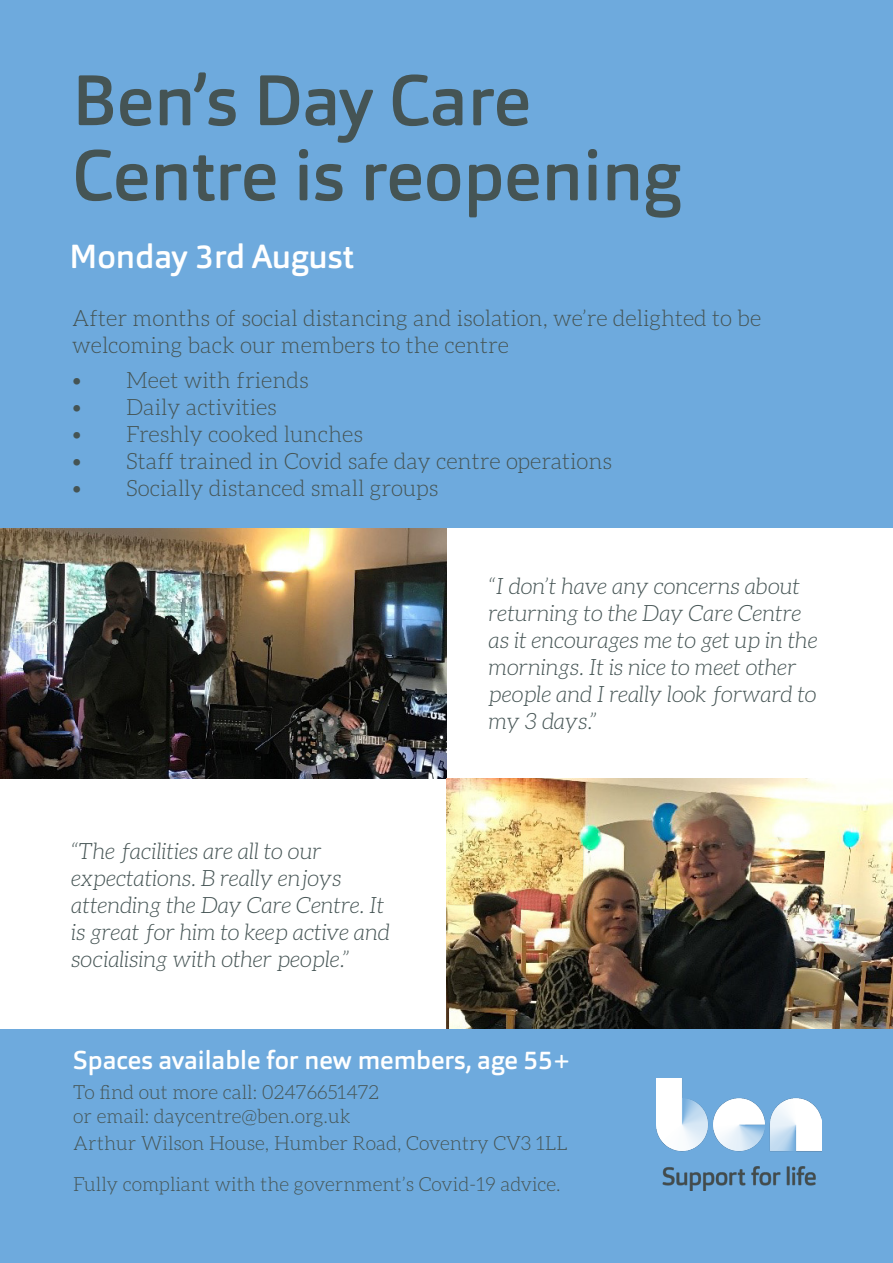
<style>
.page{position:relative;width:893px;height:1263px;background:#fff}
.page>*{position:absolute;margin:0;border:0;box-sizing:border-box;transform-origin:0 0}
.t1{font:500 70.5px/75px "Orgon";color:#455454}
.t2{font:500 33px "Orgon";color:#fff}
.t3{font:500 25.5px "Orgon";color:#fff}
.t4{font:italic 300 22.5px/27px "Aleo";color:#455454}
.t5{font:300 22.5px/27px "Aleo";color:#455454}
.t6{font:300 19.5px "Aleo";color:#455454}
</style>
<div class="page">
<img style="left:0;top:527px;width:446px;height:251px">
<img style="left:446px;top:778px;width:447px;height:251px">
<div style="left:0;top:0;width:893px;height:527px;background:#6eaadd"></div>
<div style="left:0;top:1029px;width:893px;height:234px;background:#6eaadd"></div>
<img style="left:657px;top:1078px;width:164px;height:113px">
<p class="t1" style="left:72px;top:63px;width:609px">Ben’s Day Care<br>Centre is reopening</p>
<p class="t2" style="left:70px;top:235px;width:286px">Monday 3rd August</p>
<p class="t5" style="left:72px;top:305px;width:691px">After months of social distancing and isolation, we’re delighted to be welcoming back our members to the centre</p>
<p class="t5" style="left:72px;top:366px;width:238px">• Meet with friends</p>
<p class="t5" style="left:72px;top:393px;width:206px">• Daily activities</p>
<p class="t5" style="left:72px;top:420px;width:292px">• Freshly cooked lunches</p>
<p class="t5" style="left:72px;top:447px;width:541px">• Staff trained in Covid safe day centre operations</p>
<p class="t5" style="left:72px;top:474px;width:368px">• Socially distanced small groups</p>
<p class="t4" style="left:71px;top:837px;width:320px">“The facilities are all to our expectations. B really enjoys attending the Day Care Centre. It is great for him to keep active and socialising with other people.”</p>
<p class="t4" style="left:489px;top:573px;width:330px">“I don’t have any concerns about returning to the Day Care Centre as it encourages me to get up in the mornings. It is nice to meet other people and I really look forward to my 3 days.”</p>
<p class="t3" style="left:73px;top:1044px;width:499px">Spaces available for new members, age 55+</p>
<p class="t6" style="left:73px;top:1082px;width:307px">To find out more call: 02476651472</p>
<p class="t6" style="left:73px;top:1106px;width:279px">or email: daycentre@ben.org.uk</p>
<p class="t6" style="left:73px;top:1133px;width:496px">Arthur Wilson House, Humber Road, Coventry CV3 1LL</p>
<p class="t6" style="left:73px;top:1173px;width:489px">Fully compliant with the government’s Covid-19 advice.</p>
</div>
